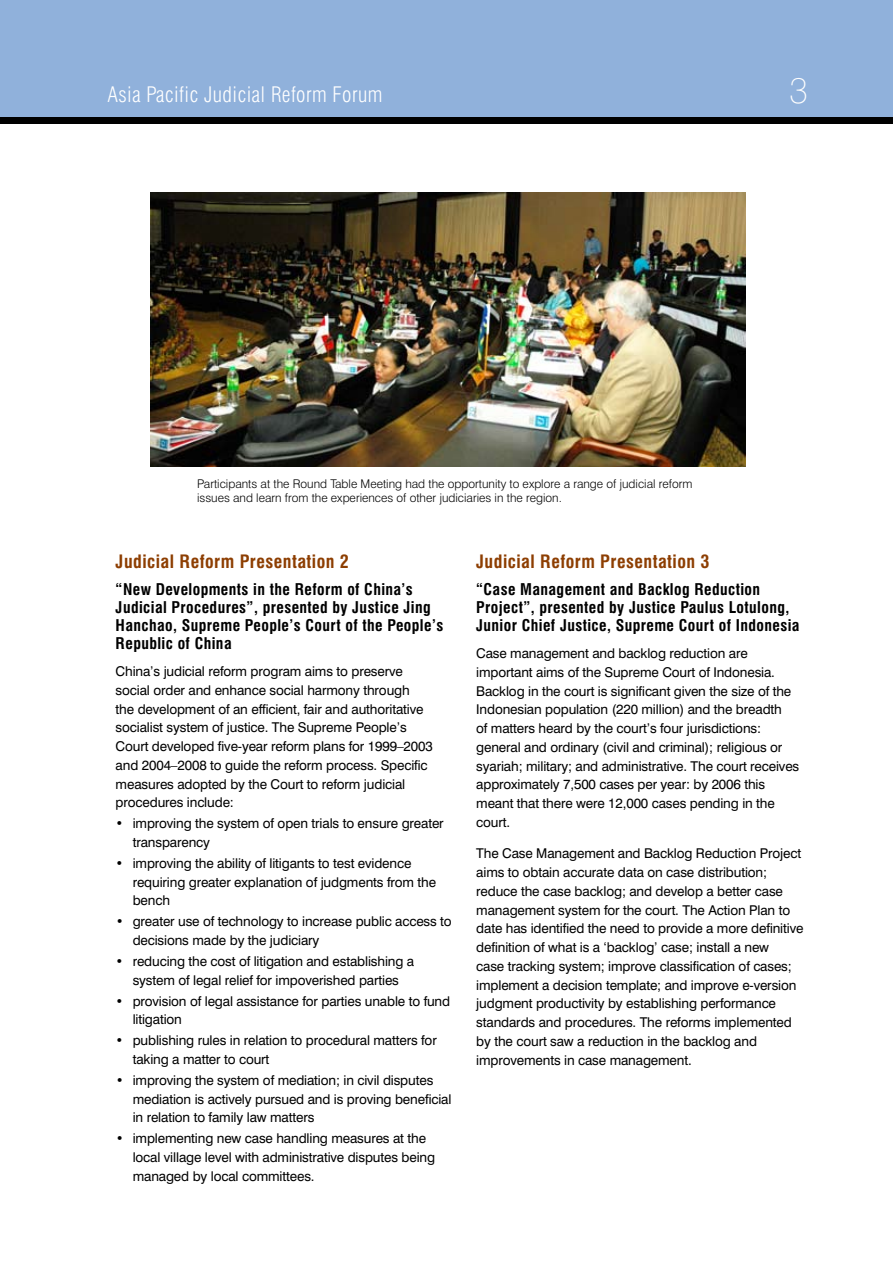
<style>
.page{position:relative;width:893px;height:1263px;background:#fff}
.page>*{position:absolute;margin:0;border:0;box-sizing:border-box;transform-origin:0 0}
.t1{font:100 36px "Swiss 721 BT";color:#fff}
.t2{font:300 condensed 21px "Swiss 721 BT";letter-spacing:.02em;color:#fff}
.t3{font:700 condensed 18px "Swiss 721 BT";letter-spacing:.025em;color:#8d3e02}
.t4{font:700 condensed 15.75px/18px "Swiss 721 BT";letter-spacing:.025em;color:#000}
.t5{font:13.5px/18.8px "Swiss 721 BT";letter-spacing:-.01em;color:#000}
.t6{font:300 12px/14.4px "Swiss 721 BT";color:#000}
</style>
<div class="page">
<div style="left:0;top:0;width:893px;height:122px;background:#90b1db"></div>
<div style="left:0;top:118px;width:893px;height:6px;background:#000"></div>
<img style="left:150px;top:192px;width:596px;height:274px">
<h2 class="t2" style="left:108px;top:82px;width:276px">Asia Pacific Judicial Reform Forum</h2>
<h1 class="t1" style="left:789px;top:68px;width:20px">3</h1>
<p class="t6" style="left:197px;top:476px;width:497px">Participants at the Round Table Meeting had the opportunity to explore a range of judicial reform issues and learn from the experiences of other judiciaries in the region.</p>
<h3 class="t3" style="left:116px;top:551px;width:235px">Judicial Reform Presentation 2</h3>
<p class="t4" style="left:116px;top:580px;width:329px">“New Developments in the Reform of China’s Judicial Procedures”, presented by Justice Jing Hanchao, Supreme People’s Court of the People’s Republic of China</p>
<p class="t5" style="left:116px;top:662px;width:319px">China’s judicial reform program aims to preserve social order and enhance social harmony through<br>the development of an efficient, fair and authoritative socialist system of justice. The Supreme People’s Court developed five-year reform plans for 1999–2003 and 2004–2008 to guide the reform process. Specific measures adopted by the Court to reform judicial procedures include:</p>
<p class="t5" style="left:133px;top:814px;width:313px;text-indent:-17px">• improving the system of open trials to ensure greater transparency</p>
<p class="t5" style="left:133px;top:853px;width:305px;text-indent:-17px">• improving the ability of litigants to test evidence requiring greater explanation of judgments from the bench</p>
<p class="t5" style="left:133px;top:912px;width:321px;text-indent:-17px">• greater use of technology to increase public access to decisions made by the judiciary</p>
<p class="t5" style="left:116px;top:951px;width:300px;text-align:center">• reducing the cost of litigation and establishing a system of legal relief for impoverished parties</p>
<p class="t5" style="left:133px;top:991px;width:319px;text-indent:-17px">• provision of legal assistance for parties unable to fund litigation</p>
<p class="t5" style="left:133px;top:1031px;width:306px;text-indent:-17px">• publishing rules in relation to procedural matters for taking a matter to court</p>
<p class="t5" style="left:133px;top:1070px;width:320px;text-indent:-17px">• improving the system of mediation; in civil disputes mediation is actively pursued and is proving beneficial in relation to family law matters</p>
<p class="t5" style="left:133px;top:1129px;width:304px;text-indent:-17px">• implementing new case handling measures at the local village level with administrative disputes being managed by local committees.</p>
<h3 class="t3" style="left:476px;top:551px;width:235px">Judicial Reform Presentation 3</h3>
<p class="t4" style="left:476px;top:580px;width:325px">“Case Management and Backlog Reduction<br>Project”, presented by Justice Paulus Lotulong,<br>Junior Chief Justice, Supreme Court of Indonesia</p>
<p class="t5" style="left:476px;top:644px;width:324px">Case management and backlog reduction are important aims of the Supreme Court of Indonesia.<br>Backlog in the court is significant given the size of the Indonesian population (220 million) and the breadth<br>of matters heard by the court’s four jurisdictions: general and ordinary (civil and criminal); religious or syariah; military; and administrative. The court receives approximately 7,500 cases per year: by 2006 this meant that there were 12,000 cases pending in the court.</p>
<p class="t5" style="left:476px;top:844px;width:329px">The Case Management and Backlog Reduction Project aims to obtain accurate data on case distribution; reduce the case backlog; and develop a better case management system for the court. The Action Plan to date has identified the need to provide a more definitive definition of what is a ‘backlog’ case; install a new<br>case tracking system; improve classification of cases; implement a decision template; and improve e-version judgment productivity by establishing performance standards and procedures. The reforms implemented by the court saw a reduction in the backlog and improvements in case management.</p>
</div>
